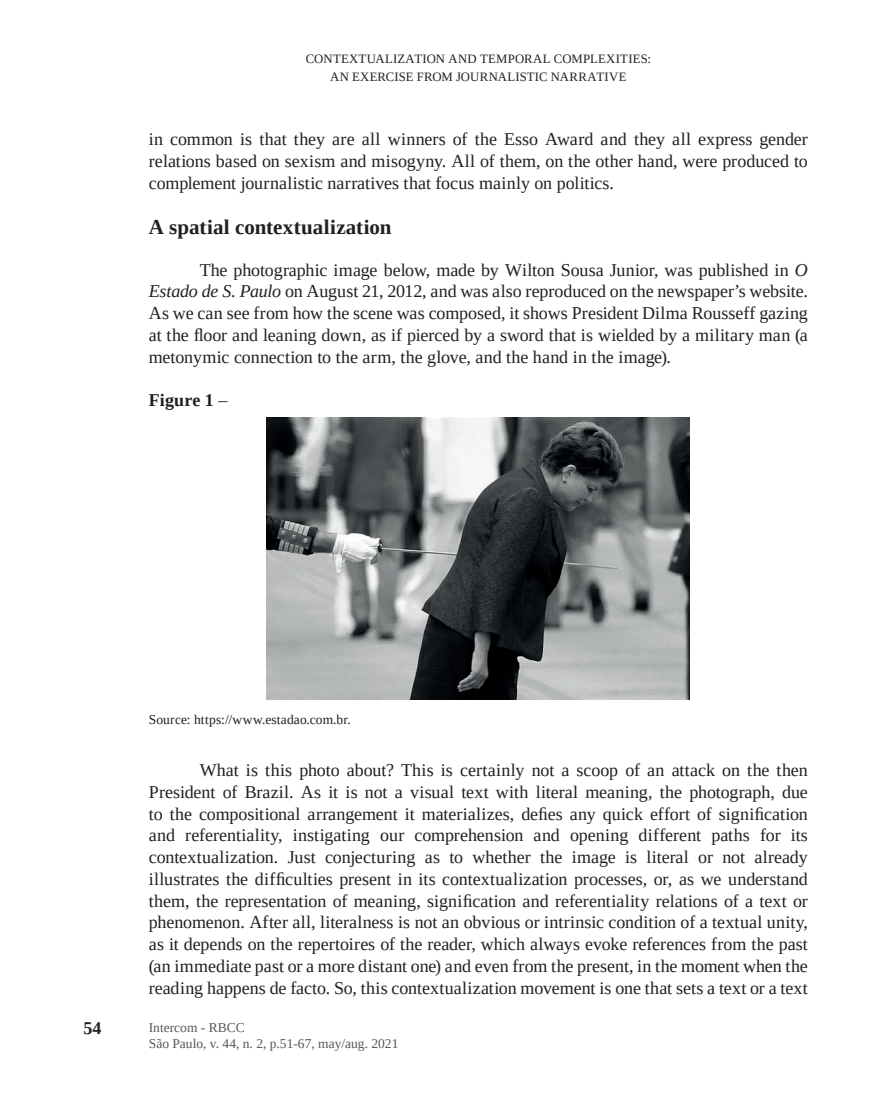
<style>
.page{position:relative;width:893px;height:1106px;background:#fff}
.page>*{position:absolute;margin:0;border:0;box-sizing:border-box;transform-origin:0 0}
.t1{font:700 21px "Liberation Serif";letter-spacing:.005em;color:#231f20}
.t2{font:18px/21.8px "Liberation Serif";color:#231f20;text-align:justify}
.t3{font:700 18px "Liberation Serif";letter-spacing:.005em;color:#231f20}
.t4{font:13.5px/16.2px "Liberation Serif";color:#57585a}
.t5{font:13.5px "Liberation Serif";letter-spacing:.01em;color:#231f20}
.t6{font:12.75px/18px "Liberation Serif";letter-spacing:.015em;color:#231f20;text-align:center}
.s1{font-style:italic}
.s2{font-weight:400}
</style>
<div class="page">
<img style="left:267px;top:417px;width:423px;height:282px">
<p class="t6" style="left:306px;top:49px;width:347px">CONTEXTUALIZATION AND TEMPORAL COMPLEXITIES:<br>AN EXERCISE FROM JOURNALISTIC NARRATIVE</p>
<p class="t2" style="left:149px;top:128px;width:661px">in common is that they are all winners of the Esso Award and they all express gender relations based on sexism and misogyny. All of them, on the other hand, were produced to complement journalistic narratives that focus mainly on politics.</p>
<p class="t1" style="left:149px;top:213px;width:244px">A spatial contextualization</p>
<p class="t2" style="left:149px;top:259px;width:661px;text-indent:51px">The photographic image below, made by Wilton Sousa Junior, was published in <span class="s1">O Estado de S. Paulo</span> on August 21, 2012, and was also reproduced on the newspaper’s website.<br>As we can see from how the scene was composed, it shows President Dilma Rousseff gazing at the floor and leaning down, as if pierced by a sword that is wielded by a military man (a metonymic connection to the arm, the glove, and the hand in the image).</p>
<p class="t3" style="left:149px;top:388px;width:80px">Figure 1 <span class="s2">–</span></p>
<p class="t3" style="left:84px;top:1016px;width:19px">54</p>
<p class="t5" style="left:149px;top:710px;width:204px">Source: https://www.estadao.com.br.</p>
<p class="t2" style="left:149px;top:759px;width:661px;text-indent:51px">What is this photo about? This is certainly not a scoop of an attack on the then President of Brazil. As it is not a visual text with literal meaning, the photograph, due to the compositional arrangement it materializes, defies any quick effort of signification and referentiality, instigating our comprehension and opening different paths for its contextualization. Just conjecturing as to whether the image is literal or not already illustrates the difficulties present in its contextualization processes, or, as we understand them, the representation of meaning, signification and referentiality relations of a text or phenomenon. After all, literalness is not an obvious or intrinsic condition of a textual unity, as it depends on the repertoires of the reader, which always evoke references from the past (an immediate past or a more distant one) and even from the present, in the moment when the reading happens de facto. So, this contextualization movement is one that sets a text or a text</p>
<p class="t4" style="left:149px;top:1018px;width:251px">Intercom - RBCC<br>São Paulo, v. 44, n. 2, p.51-67, may/aug. 2021</p>
</div>
